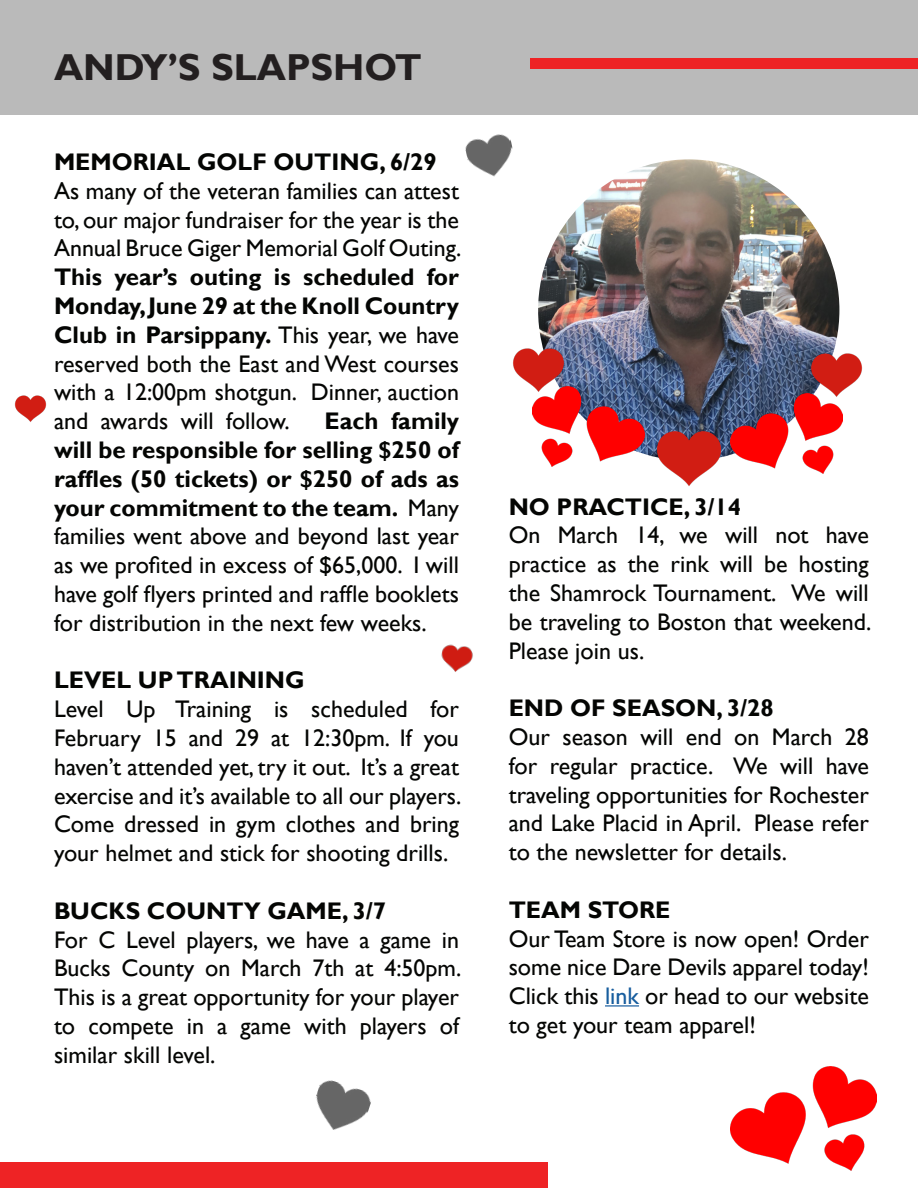
<style>
.page{position:relative;width:918px;height:1188px;background:#fff}
.page>*{position:absolute;margin:0;border:0;box-sizing:border-box;transform-origin:0 0}
.t1{font:700 37.5px "Gill Sans";color:#231f20}
.t2{font:24px/28.8px "Gill Sans";color:#040503;text-align:justify}
.t3{font:700 24px "Gill Sans";color:#040503}
.s1{font-weight:700}
.s2{color:#175d9e}
</style>
<div class="page">
<div style="left:0;top:0;width:918px;height:115px;background:#bababa"></div>
<img style="left:538px;top:159px;width:301px;height:302px;border-radius:151px">
<hr style="left:605px;top:1005px;width:34px;height:2px;background:#175d9e">
<div style="left:530px;top:58px;width:388px;height:11px;background:#ee2325"></div>
<div style="left:0;top:1163px;width:548px;height:25px;background:#ee2325"></div>
<img style="left:730px;top:393px;width:112px;height:80px">
<img style="left:532px;top:387px;width:113px;height:80px">
<img style="left:634px;top:400px;width:109px;height:86px">
<img style="left:794px;top:328px;width:69px;height:86px">
<img style="left:513px;top:324px;width:69px;height:86px">
<img style="left:730px;top:1066px;width:147px;height:105px">
<img style="left:316px;top:1080px;width:55px;height:50px">
<img style="left:465px;top:134px;width:48px;height:43px">
<img style="left:14px;top:395px;width:33px;height:27px">
<img style="left:441px;top:644px;width:32px;height:28px">
<p class="t1" style="left:54px;top:45px;width:369px">ANDY’S SLAPSHOT</p>
<p class="t3" style="left:54px;top:147px;width:384px">MEMORIAL GOLF OUTING, 6/29</p>
<p class="t2" style="left:54px;top:177px;width:409px">As many of the veteran families can attest to, our major fundraiser for the year is the Annual Bruce Giger Memorial Golf Outing.<br><span class="s1">This year’s outing is scheduled for Monday, June 29 at the Knoll Country Club in Parsippany.</span> This year, we have reserved both the East and West courses with a 12:00pm shotgun. Dinner, auction and awards will follow.</p>
<p class="t2" style="left:54px;top:407px;width:407px;text-indent:271px"><span class="s1">Each family will be responsible for selling $250 of raffles (50 tickets) or $250 of ads as your commitment to the team.</span> Many families went above and beyond last year as we profited in excess of $65,000. I will have golf flyers printed and raffle booklets for distribution in the next few weeks.</p>
<p class="t3" style="left:54px;top:666px;width:252px">LEVEL UP TRAINING</p>
<p class="t2" style="left:54px;top:695px;width:409px">Level Up Training is scheduled for February 15 and 29 at 12:30pm. If you haven’t attended yet, try it out. It’s a great exercise and it’s available to all our players.<br>Come dressed in gym clothes and bring your helmet and stick for shooting drills.</p>
<p class="t3" style="left:54px;top:896px;width:334px">BUCKS COUNTY GAME, 3/7</p>
<p class="t2" style="left:54px;top:926px;width:409px">For C Level players, we have a game in Bucks County on March 7th at 4:50pm.<br>This is a great opportunity for your player to compete in a game with players of similar skill level.</p>
<p class="t3" style="left:509px;top:492px;width:234px">NO PRACTICE, 3/14</p>
<p class="t2" style="left:509px;top:521px;width:364px">On March 14, we will not have practice as the rink will be hosting the Shamrock Tournament. We will be traveling to Boston that weekend.<br>Please join us.</p>
<p class="t3" style="left:509px;top:694px;width:267px">END OF SEASON, 3/28</p>
<p class="t2" style="left:509px;top:723px;width:362px">Our season will end on March 28 for regular practice. We will have traveling opportunities for Rochester and Lake Placid in April. Please refer to the newsletter for details.</p>
<p class="t3" style="left:509px;top:895px;width:163px">TEAM STORE</p>
<p class="t2" style="left:509px;top:924px;width:362px">Our Team Store is now open! Order some nice Dare Devils apparel today!<br>Click this <span class="s2">link</span> or head to our website to get your team apparel!</p>
</div>
